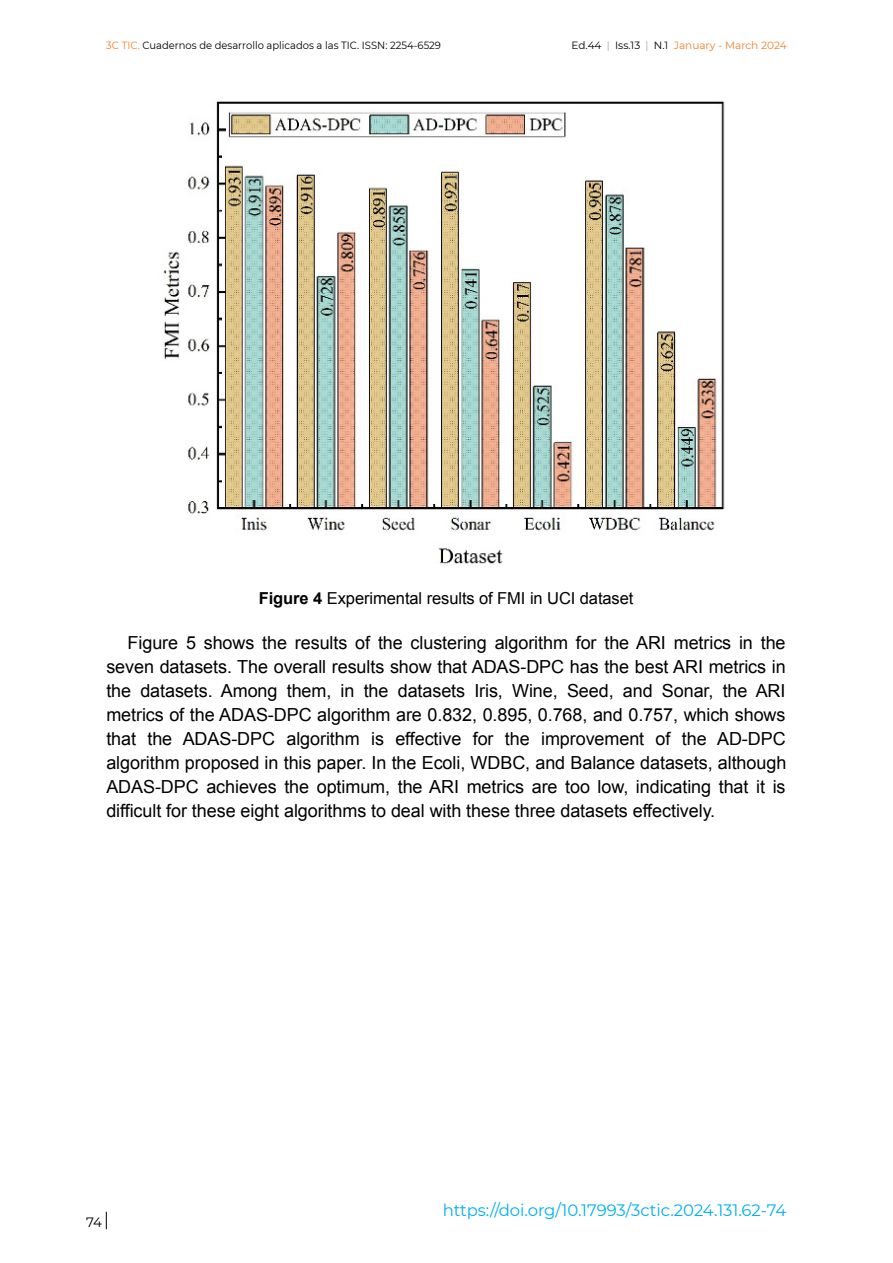
<style>
.page{position:relative;width:893px;height:1263px;background:#fff}
.page>*{position:absolute;margin:0;border:0;box-sizing:border-box;transform-origin:0 0}
.t1{font:18px/24px "Arial";letter-spacing:-.005em;color:#000;text-align:justify}
.t2{font:16.5px "Montserrat";letter-spacing:-.005em;color:#00b0f0}
.t3{font:16.5px "Arial";letter-spacing:-.005em;color:#000}
.t4{font:13.5px "Montserrat";color:#000}
.t5{font:10.5px "Montserrat";color:#000;scale:.95 1}
.t6{font:10.5px "Montserrat";color:#ed802b}
.s1{color:#ed802b}
.s2{color:#000}
.s3{font-weight:100;color:#000}
.s4{font-weight:700}
</style>
<div class="page">
<img style="left:163px;top:101px;width:562px;height:463px">
<svg style="left:106px;top:1212px;width:1px;height:17px"></svg>
<p class="t5" style="left:106px;top:38px;width:354px"><span class="s1">3C TIC.</span> Cuadernos de desarrollo aplicados a las TIC. ISSN: 2254-6529</p>
<p class="t6" style="left:572px;top:38px;width:217px"><span class="s2">Ed.44</span> <span class="s3">|</span> <span class="s2">Iss.13</span> <span class="s3">|</span> <span class="s2">N.1</span> January - March 2024</p>
<p class="t3" style="left:259px;top:587px;width:376px"><span class="s4">Figure 4</span> Experimental results of FMI in UCI dataset</p>
<p class="t1" style="left:106px;top:630px;width:681px;text-indent:21px">Figure 5 shows the results of the clustering algorithm for the ARI metrics in the seven datasets. The overall results show that ADAS-DPC has the best ARI metrics in the datasets. Among them, in the datasets Iris, Wine, Seed, and Sonar, the ARI metrics of the ADAS-DPC algorithm are 0.832, 0.895, 0.768, and 0.757, which shows that the ADAS-DPC algorithm is effective for the improvement of the AD-DPC algorithm proposed in this paper. In the Ecoli, WDBC, and Balance datasets, although ADAS-DPC achieves the optimum, the ARI metrics are too low, indicating that it is difficult for these eight algorithms to deal with these three datasets effectively.</p>
<p class="t4" style="left:86px;top:1213px;width:17px">74</p>
<p class="t2" style="left:443px;top:1199px;width:345px">https://doi.org/10.17993/3ctic.2024.131.62-74</p>
</div>
